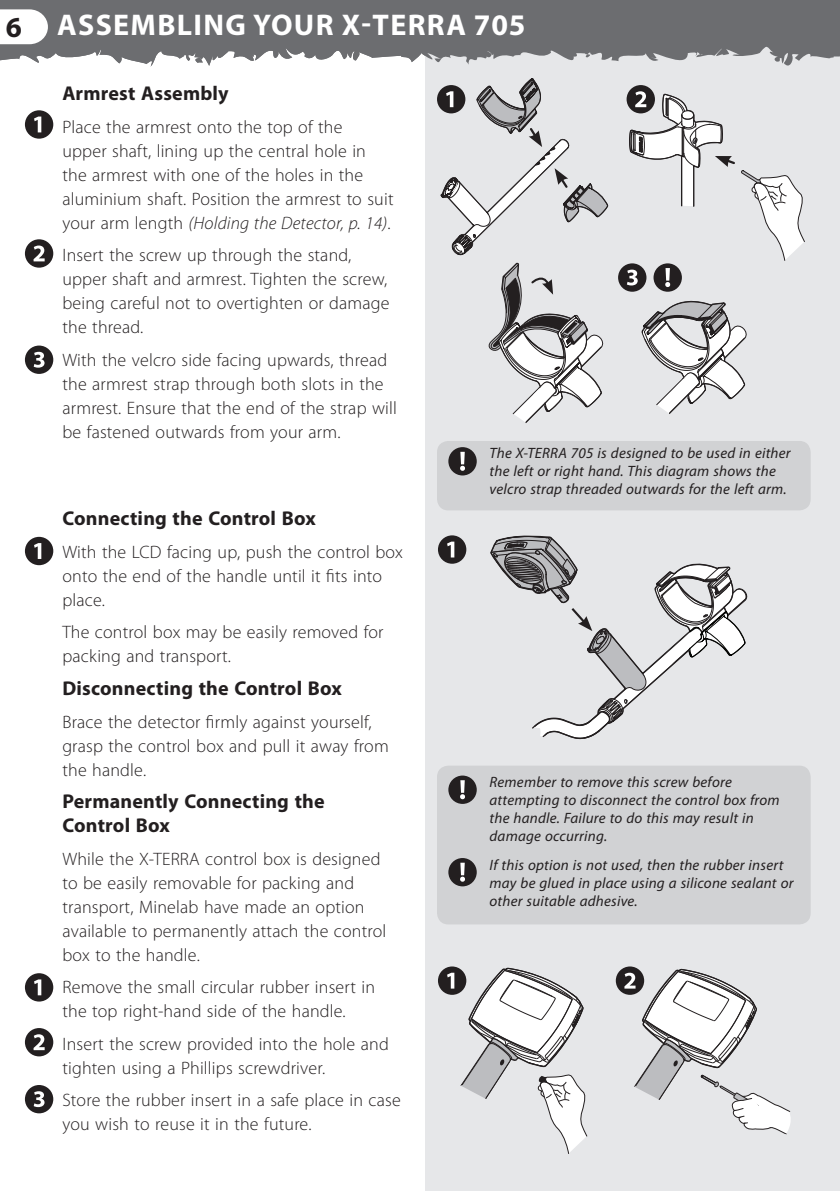
<style>
.page{position:relative;width:840px;height:1191px;background:#fff}
.page>*{position:absolute;margin:0;border:0;box-sizing:border-box;transform-origin:0 0}
.t1{font:700 30px "Myriad Pro";letter-spacing:.045em;color:#fff}
.t2{font:700 20px/24px "Myriad Pro";letter-spacing:.01em;color:#231f20}
.t3{font:300 18px/24px "Myriad Pro";letter-spacing:.01em;color:#231f20}
.t4{font:italic 15px/18px "Myriad Pro";letter-spacing:.015em;color:#231f20}
.s1{font-size:29px;color:#231f20}
.s2{font-style:italic}
</style>
<div class="page">
<div style="left:425px;top:37px;width:414px;height:1154px;background:#e6e7e9"></div>
<svg style="left:641px;top:300px;width:106px;height:114px"></svg>
<div style="left:437px;top:441px;width:373px;height:69px;background:#d1d2d4;border-radius:11px"></div>
<svg style="left:490px;top:535px;width:258px;height:205px"></svg>
<div style="left:25px;top:537px;width:28px;height:28px;background:#231f20;border-radius:50%"></div>
<svg style="left:34px;top:543px;width:7px;height:16px"></svg>
<div style="left:437px;top:535px;width:29px;height:29px;background:#231f20;border-radius:50%"></div>
<svg style="left:447px;top:541px;width:7px;height:16px"></svg>
<div style="left:25px;top:110px;width:28px;height:29px;background:#231f20;border-radius:50%"></div>
<svg style="left:34px;top:117px;width:7px;height:15px"></svg>
<div style="left:25px;top:239px;width:28px;height:29px;background:#231f20;border-radius:50%"></div>
<svg style="left:34px;top:245px;width:11px;height:16px"></svg>
<div style="left:25px;top:345px;width:28px;height:29px;background:#231f20;border-radius:50%"></div>
<svg style="left:34px;top:352px;width:10px;height:16px"></svg>
<div style="left:448px;top:447px;width:28px;height:28px;background:#231f20;border-radius:50%"></div>
<svg style="left:460px;top:452px;width:5px;height:19px"></svg>
<div style="left:653px;top:263px;width:28px;height:29px;background:#231f20;border-radius:50%"></div>
<svg style="left:665px;top:268px;width:4px;height:19px"></svg>
<div style="left:437px;top:85px;width:28px;height:28px;background:#231f20;border-radius:50%"></div>
<svg style="left:440px;top:78px;width:168px;height:345px"></svg>
<div style="left:626px;top:85px;width:28px;height:28px;background:#231f20;border-radius:50%"></div>
<svg style="left:628px;top:91px;width:177px;height:170px"></svg>
<div style="left:617px;top:263px;width:29px;height:29px;background:#231f20;border-radius:50%"></div>
<svg style="left:627px;top:270px;width:10px;height:15px"></svg>
<svg style="left:0;top:0;width:839px;height:67px;fill:#6c6d70"></svg>
<svg style="left:0;top:9px;width:48px;height:35px"></svg>
<div style="left:25px;top:973px;width:28px;height:28px;background:#231f20;border-radius:50%"></div>
<svg style="left:34px;top:979px;width:7px;height:16px"></svg>
<svg style="left:437px;top:966px;width:29px;height:28px"></svg>
<svg style="left:446px;top:966px;width:141px;height:188px"></svg>
<div style="left:25px;top:1028px;width:28px;height:28px;background:#231f20;border-radius:50%"></div>
<svg style="left:34px;top:1034px;width:11px;height:16px"></svg>
<svg style="left:615px;top:966px;width:28px;height:28px"></svg>
<svg style="left:624px;top:966px;width:167px;height:168px"></svg>
<div style="left:25px;top:1085px;width:28px;height:28px;background:#231f20;border-radius:50%"></div>
<svg style="left:34px;top:1091px;width:10px;height:16px"></svg>
<div style="left:437px;top:765px;width:373px;height:159px;background:#d1d2d4;border-radius:11px"></div>
<div style="left:448px;top:775px;width:28px;height:29px;background:#231f20;border-radius:50%"></div>
<svg style="left:460px;top:780px;width:5px;height:19px"></svg>
<div style="left:448px;top:858px;width:28px;height:28px;background:#231f20;border-radius:50%"></div>
<svg style="left:460px;top:862px;width:5px;height:19px"></svg>
<p class="t1" style="left:6px;top:5px;width:521px"><span class="s1">6</span> ASSEMBLING YOUR X‑TERRA 705</p>
<p class="t2" style="left:62px;top:81px;width:168px">Armrest Assembly</p>
<p class="t3" style="left:62px;top:115px;width:332px">Place the armrest onto the top of the<br>upper shaft, lining up the central hole in the armrest with one of the holes in the aluminium shaft. Position the armrest to suit your arm length <span class="s2">(Holding the Detector, p. 14)</span>.</p>
<p class="t3" style="left:62px;top:243px;width:328px">Insert the screw up through the stand, upper shaft and armrest. Tighten the screw, being careful not to overtighten or damage the thread.</p>
<p class="t3" style="left:62px;top:348px;width:336px">With the velcro side facing upwards, thread the armrest strap through both slots in the armrest. Ensure that the end of the strap will be fastened outwards from your arm.</p>
<p class="t2" style="left:62px;top:506px;width:255px">Connecting the Control Box</p>
<p class="t3" style="left:62px;top:540px;width:342px">With the LCD facing up, push the control box onto the end of the handle until it fits into place.</p>
<p class="t3" style="left:62px;top:621px;width:322px">The control box may be easily removed for packing and transport.</p>
<p class="t2" style="left:62px;top:675px;width:281px">Disconnecting the Control Box</p>
<p class="t3" style="left:62px;top:710px;width:327px">Brace the detector firmly against yourself, grasp the control box and pull it away from the handle.</p>
<p class="t2" style="left:62px;top:788px;width:264px">Permanently Connecting the<br>Control Box</p>
<p class="t3" style="left:62px;top:847px;width:325px">While the X‑TERRA control box is designed to be easily removable for packing and transport, Minelab have made an option available to permanently attach the control box to the handle.</p>
<p class="t3" style="left:62px;top:975px;width:314px">Remove the small circular rubber insert in the top right-hand side of the handle.</p>
<p class="t3" style="left:62px;top:1032px;width:328px">Insert the screw provided into the hole and tighten using a Phillips screwdriver.</p>
<p class="t3" style="left:62px;top:1088px;width:339px">Store the rubber insert in a safe place in case you wish to reuse it in the future.</p>
<p class="t4" style="left:489px;top:444px;width:302px">The X‑TERRA 705 is designed to be used in either the left or right hand. This diagram shows the velcro strap threaded outwards for the left arm.</p>
<p class="t4" style="left:489px;top:773px;width:291px">Remember to remove this screw before attempting to disconnect the control box from the handle. Failure to do this may result in damage occurring.</p>
<p class="t4" style="left:489px;top:855px;width:305px">If this option is not used, then the rubber insert may be glued in place using a silicone sealant or other suitable adhesive.</p>
</div>
